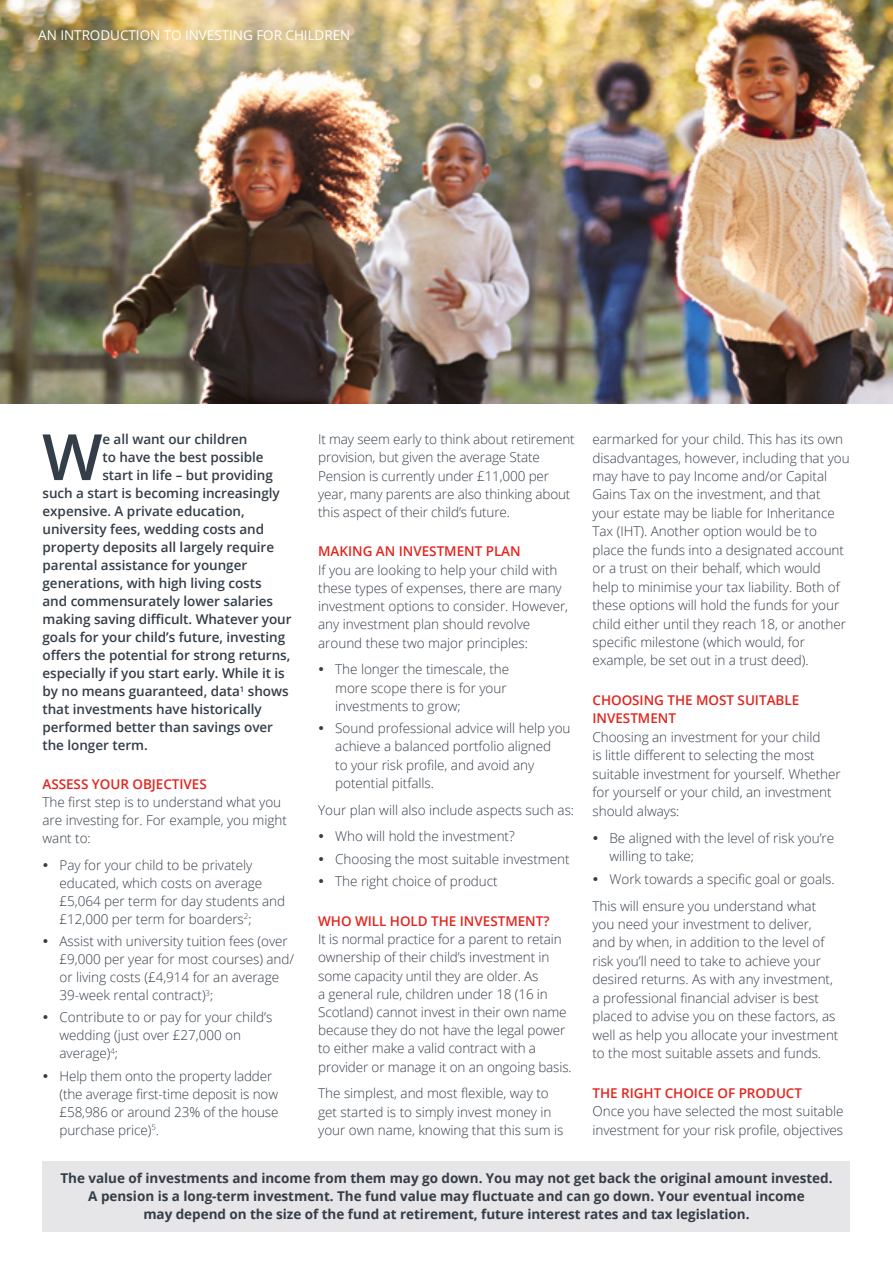
<style>
.page{position:relative;width:893px;height:1263px;background:#fff}
.page>*{position:absolute;margin:0;border:0;box-sizing:border-box;transform-origin:0 0}
.t1{font:600 63.9px "Open Sans";color:#343e48}
.t2{font:300 13.5px/18.5px "Open Sans";letter-spacing:-.005em;color:#343e48}
.t3{font:600 13.5px "Open Sans";letter-spacing:-.005em;color:#343e48}
.t4{font:700 13.5px/18px "Open Sans";letter-spacing:-.005em;color:#343e48;text-align:center}
.t5{font:600 13.5px/18.5px "Open Sans";letter-spacing:-.005em;color:#e2241d}
.t6{font:13.5px "Open Sans";letter-spacing:-.005em;color:#fff}
</style>
<div class="page">
<img style="left:0;top:0;width:893px;height:404px">
<div style="left:43px;top:1161px;width:807px;height:70px;background:#e6e5e8"></div>
<p class="t6" style="left:38px;top:26px;width:314px">AN INTRODUCTION TO INVESTING FOR CHILDREN</p>
<h1 class="t1" style="left:42px;top:413px;width:62px">W</h1>
<p class="t3" style="left:102px;top:430px;width:147px">e all want our children</p>
<p class="t3" style="left:102px;top:448px;width:163px">to have the best possible</p>
<p class="t3" style="left:102px;top:466px;width:172px">start in life – but providing</p>
<p class="t3" style="left:43px;top:484px;width:239px">such a start is becoming increasingly</p>
<p class="t3" style="left:43px;top:502px;width:204px">expensive. A private education,</p>
<p class="t3" style="left:43px;top:520px;width:223px">university fees, wedding costs and</p>
<p class="t3" style="left:43px;top:538px;width:233px">property deposits all largely require</p>
<p class="t3" style="left:43px;top:556px;width:206px">parental assistance for younger</p>
<p class="t3" style="left:43px;top:574px;width:221px">generations, with high living costs</p>
<p class="t3" style="left:43px;top:592px;width:232px">and commensurately lower salaries</p>
<p class="t3" style="left:43px;top:610px;width:251px">making saving difficult. Whatever your</p>
<p class="t3" style="left:43px;top:628px;width:244px">goals for your child’s future, investing</p>
<p class="t3" style="left:43px;top:646px;width:249px">offers the potential for strong returns,</p>
<p class="t3" style="left:43px;top:664px;width:244px">especially if you start early. While it is</p>
<p class="t3" style="left:43px;top:682px;width:248px">by no means guaranteed, data<sup>1</sup> shows</p>
<p class="t3" style="left:43px;top:700px;width:221px">that investments have historically</p>
<p class="t3" style="left:43px;top:718px;width:232px">performed better than savings over</p>
<p class="t3" style="left:43px;top:736px;width:107px">the longer term.</p>
<p class="t5" style="left:43px;top:775px;width:166px">ASSESS YOUR OBJECTIVES</p>
<p class="t2" style="left:43px;top:793px;width:246px;line-height:18px">The first step is to understand what you are investing for. For example, you might want to:</p>
<p class="t2" style="left:60px;top:856px;width:227px;line-height:18px">Pay for your child to be privately educated, which costs on average £5,064 per term for day students and £12,000 per term for boarders<sup>2</sup>;</p>
<p class="t2" style="left:60px;top:932px;width:236px;line-height:18px">Assist with university tuition fees (over £9,000 per year for most courses) and/ or living costs (£4,914 for an average 39-week rental contract)<sup>3</sup>;</p>
<p class="t2" style="left:60px;top:1008px;width:214px;line-height:18px">Contribute to or pay for your child’s wedding (just over £27,000 on average)<sup>4</sup>;</p>
<p class="t2" style="left:60px;top:1066px;width:220px;line-height:18px">Help them onto the property ladder (the average first-time deposit is now £58,986 or around 23% of the house purchase price)<sup>5</sup>.</p>
<p class="t2" style="left:318px;top:430px;width:258px">It may seem early to think about retirement provision, but given the average State Pension is currently under £11,000 per year, many parents are also thinking about this aspect of their child’s future.</p>
<p class="t5" style="left:318px;top:542px;width:204px">MAKING AN INVESTMENT PLAN</p>
<p class="t2" style="left:318px;top:560px;width:251px">If you are looking to help your child with these types of expenses, there are many investment options to consider. However, any investment plan should revolve around these two major principles:</p>
<p class="t2" style="left:335px;top:660px;width:175px">The longer the timescale, the more scope there is for your investments to grow;</p>
<p class="t2" style="left:335px;top:719px;width:237px">Sound professional advice will help you achieve a balanced portfolio aligned<br>to your risk profile, and avoid any potential pitfalls.</p>
<p class="t2" style="left:335px;top:796px;width:240px;line-height:26.7px;text-indent:-17px">Your plan will also include aspects such as:<br>Who will hold the investment?</p>
<p class="t2" style="left:335px;top:847px;width:236px;line-height:22.5px">Choosing the most suitable investment<br>The right choice of product</p>
<p class="t5" style="left:318px;top:911px;width:233px">WHO WILL HOLD THE INVESTMENT?</p>
<p class="t2" style="left:318px;top:930px;width:255px">It is normal practice for a parent to retain ownership of their child’s investment in some capacity until they are older. As<br>a general rule, children under 18 (16 in Scotland) cannot invest in their own name because they do not have the legal power to either make a valid contract with a provider or manage it on an ongoing basis.</p>
<p class="t2" style="left:318px;top:1084px;width:247px">The simplest, and most flexible, way to get started is to simply invest money in your own name, knowing that this sum is</p>
<p class="t2" style="left:592px;top:430px;width:259px">earmarked for your child. This has its own disadvantages, however, including that you may have to pay Income and/or Capital Gains Tax on the investment, and that your estate may be liable for Inheritance Tax (IHT). Another option would be to place the funds into a designated account or a trust on their behalf, which would help to minimise your tax liability. Both of these options will hold the funds for your child either until they reach 18, or another specific milestone (which would, for example, be set out in a trust deed).</p>
<p class="t5" style="left:592px;top:691px;width:208px">CHOOSING THE MOST SUITABLE<br>INVESTMENT</p>
<p class="t2" style="left:592px;top:727px;width:250px">Choosing an investment for your child<br>is little different to selecting the most suitable investment for yourself. Whether for yourself or your child, an investment should always:</p>
<p class="t2" style="left:609px;top:828px;width:226px">Be aligned with the level of risk you’re willing to take;</p>
<p class="t2" style="left:592px;top:865px;width:244px;line-height:27px;text-indent:17px">Work towards a specific goal or goals.<br>This will ensure you understand what</p>
<p class="t2" style="left:592px;top:914px;width:247px">you need your investment to deliver,<br>and by when, in addition to the level of risk you’ll need to take to achieve your desired returns. As with any investment, a professional financial adviser is best placed to advise you on these factors, as well as help you allocate your investment to the most suitable assets and funds.</p>
<p class="t5" style="left:592px;top:1083px;width:211px">THE RIGHT CHOICE OF PRODUCT</p>
<p class="t2" style="left:592px;top:1102px;width:252px">Once you have selected the most suitable investment for your risk profile, objectives</p>
<p class="t4" style="left:60px;top:1169px;width:773px">The value of investments and income from them may go down. You may not get back the original amount invested.<br>A pension is a long-term investment. The fund value may fluctuate and can go down. Your eventual income<br>may depend on the size of the fund at retirement, future interest rates and tax legislation.</p>
</div>
